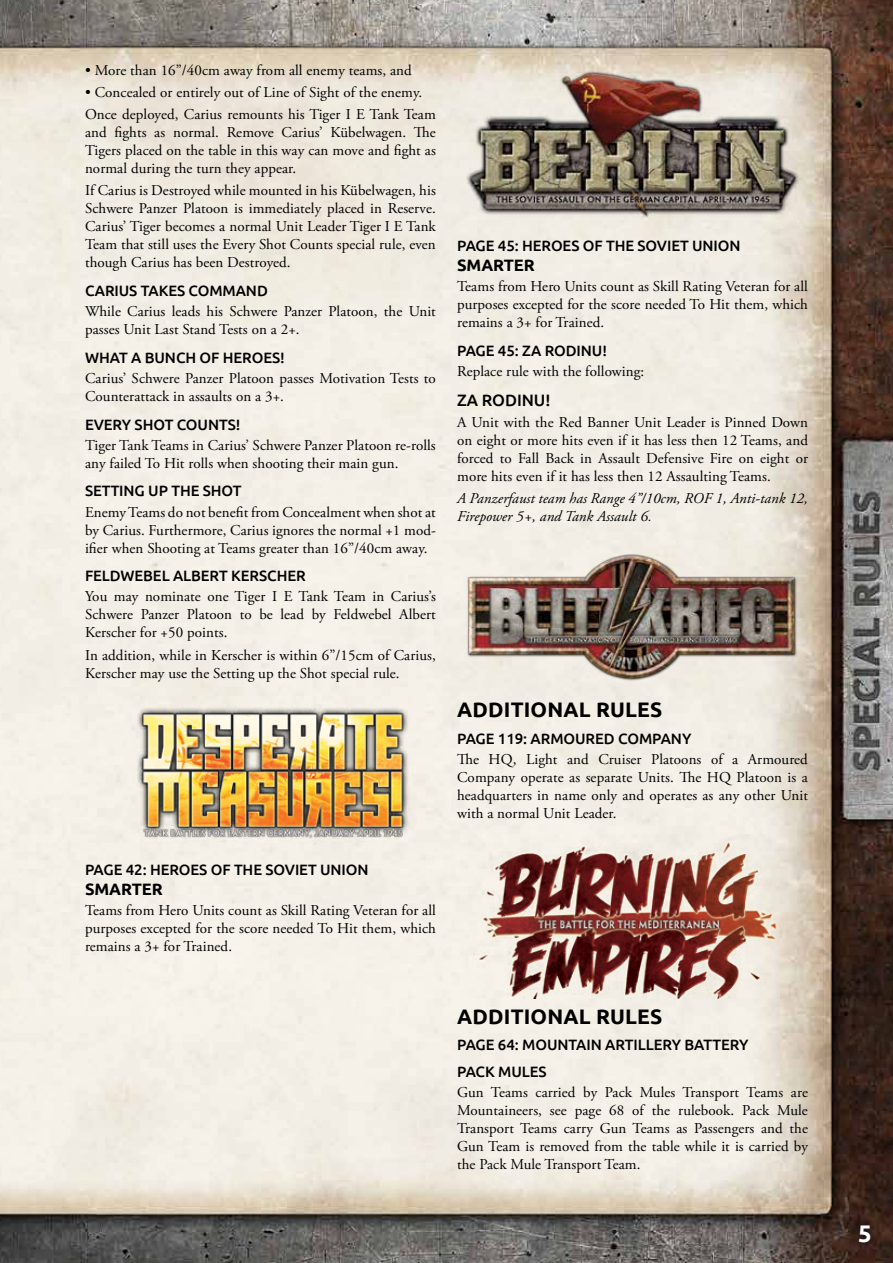
<style>
.page{position:relative;width:893px;height:1263px;background:#fff}
.page>*{position:absolute;margin:0;border:0;box-sizing:border-box;transform-origin:0 0}
.t1{font:700 24px "Ubuntu";color:#fff}
.t2{font:700 21px "Ubuntu";letter-spacing:.01em;color:#000}
.t3{font:700 16.5px "Ubuntu";letter-spacing:-.005em;color:#000}
.t4{font:500 16.5px "Ubuntu";letter-spacing:-.005em;color:#000}
.t5{font:15px/18px "Adobe Garamond Pro";letter-spacing:.005em;color:#000;text-align:justify}
.t6{font:500 15px/26.5px "Ubuntu";letter-spacing:-.005em;color:#000}
.t7{font:italic 15px/18px "Adobe Garamond Pro";letter-spacing:.005em;color:#000}
</style>
<div class="page">
<img style="left:0;top:0;width:893px;height:1263px">
<svg style="left:851px;top:1218px;width:26px;height:32px"></svg>
<img style="left:85px;top:691px;width:374px;height:157px">
<img style="left:457px;top:64px;width:351px;height:161px">
<img style="left:457px;top:549px;width:349px;height:143px">
<img style="left:457px;top:831px;width:351px;height:167px">
<p class="t5" style="left:85px;top:61px;width:328px">• More than 16”/40cm away from all enemy teams, and</p>
<p class="t5" style="left:85px;top:82px;width:352px;line-height:22.2px">• Concealed or entirely out of Line of Sight of the enemy.<br>Once deployed, Carius remounts his Tiger I E Tank Team</p>
<p class="t5" style="left:85px;top:124px;width:352px">and fights as normal. Remove Carius’ Kübelwagen. The Tigers placed on the table in this way can move and fight as normal during the turn they appear.</p>
<p class="t5" style="left:85px;top:182px;width:352px">If Carius is Destroyed while mounted in his Kübelwagen, his Schwere Panzer Platoon is immediately placed in Reserve.<br>Carius’ Tiger becomes a normal Unit Leader Tiger I E Tank Team that still uses the Every Shot Counts special rule, even though Carius has been Destroyed.</p>
<p class="t6" style="left:85px;top:277px;width:184px">CARIUS TAKES COMMAND</p>
<p class="t5" style="left:85px;top:303px;width:352px">While Carius leads his Schwere Panzer Platoon, the Unit passes Unit Last Stand Tests on a 2+.</p>
<p class="t6" style="left:85px;top:344px;width:201px">WHAT A BUNCH OF HEROES!</p>
<p class="t5" style="left:85px;top:370px;width:352px">Carius’ Schwere Panzer Platoon passes Motivation Tests to<br>Counterattack in assaults on a 3+.</p>
<p class="t6" style="left:85px;top:410px;width:157px">EVERY SHOT COUNTS!</p>
<p class="t5" style="left:85px;top:436px;width:352px">Tiger Tank Teams in Carius’ Schwere Panzer Platoon re-rolls any failed To Hit rolls when shooting their main gun.</p>
<p class="t6" style="left:85px;top:477px;width:158px">SETTING UP THE SHOT</p>
<p class="t5" style="left:85px;top:503px;width:352px">Enemy Teams do not benefit from Concealment when shot at by Carius. Furthermore, Carius ignores the normal +1 mod&shy;ifier when Shooting at Teams greater than 16”/40cm away.</p>
<p class="t6" style="left:85px;top:562px;width:222px">FELDWEBEL ALBERT KERSCHER</p>
<p class="t5" style="left:85px;top:588px;width:352px">You may nominate one Tiger I E Tank Team in Carius’s Schwere Panzer Platoon to be lead by Feldwebel Albert Kerscher for +50 points.</p>
<p class="t5" style="left:85px;top:646px;width:352px">In addition, while in Kerscher is within 6”/15cm of Carius,<br>Kerscher may use the Setting up the Shot special rule.</p>
<p class="t6" style="left:85px;top:856px;width:285px">PAGE 42: HEROES OF THE SOVIET UNION</p>
<p class="t3" style="left:85px;top:879px;width:79px">SMARTER</p>
<p class="t5" style="left:85px;top:902px;width:352px">Teams from Hero Units count as Skill Rating Veteran for all purposes excepted for the score needed To Hit them, which remains a 3+ for Trained.</p>
<p class="t6" style="left:457px;top:232px;width:285px">PAGE 45: HEROES OF THE SOVIET UNION</p>
<p class="t3" style="left:457px;top:255px;width:79px">SMARTER</p>
<p class="t5" style="left:457px;top:278px;width:352px">Teams from Hero Units count as Skill Rating Veteran for all purposes excepted for the score needed To Hit them, which remains a 3+ for Trained.</p>
<p class="t6" style="left:457px;top:337px;width:151px">PAGE 45: ZA RODINU!</p>
<p class="t5" style="left:457px;top:363px;width:189px">Replace rule with the following:</p>
<p class="t4" style="left:457px;top:390px;width:95px">ZA RODINU!</p>
<p class="t5" style="left:457px;top:413px;width:352px">A Unit with the Red Banner Unit Leader is Pinned Down on eight or more hits even if it has less then 12 Teams, and forced to Fall Back in Assault Defensive Fire on eight or more hits even if it has less then 12 Assaulting Teams.</p>
<p class="t7" style="left:457px;top:489px;width:352px">A Panzerfaust team has Range 4”/10cm, ROF 1, Anti-tank 12,<br>Firepower 5+, and Tank Assault 6.</p>
<h2 class="t2" style="left:457px;top:697px;width:207px">ADDITIONAL RULES</h2>
<p class="t6" style="left:457px;top:724px;width:236px">PAGE 119: ARMOURED COMPANY</p>
<p class="t5" style="left:457px;top:750px;width:352px">The HQ, Light and Cruiser Platoons of a Armoured Company operate as separate Units. The HQ Platoon is a headquarters in name only and operates as any other Unit with a normal Unit Leader.</p>
<h2 class="t2" style="left:457px;top:1003px;width:207px">ADDITIONAL RULES</h2>
<p class="t6" style="left:457px;top:1031px;width:293px">PAGE 64: MOUNTAIN ARTILLERY BATTERY<br>PACK MULES</p>
<p class="t5" style="left:457px;top:1083px;width:352px">Gun Teams carried by Pack Mules Transport Teams are Mountaineers, see page 68 of the rulebook. Pack Mule Transport Teams carry Gun Teams as Passengers and the Gun Team is removed from the table while it is carried by the Pack Mule Transport Team.</p>
<h1 class="t1" style="left:858px;top:1218px;width:15px">5</h1>
</div>
